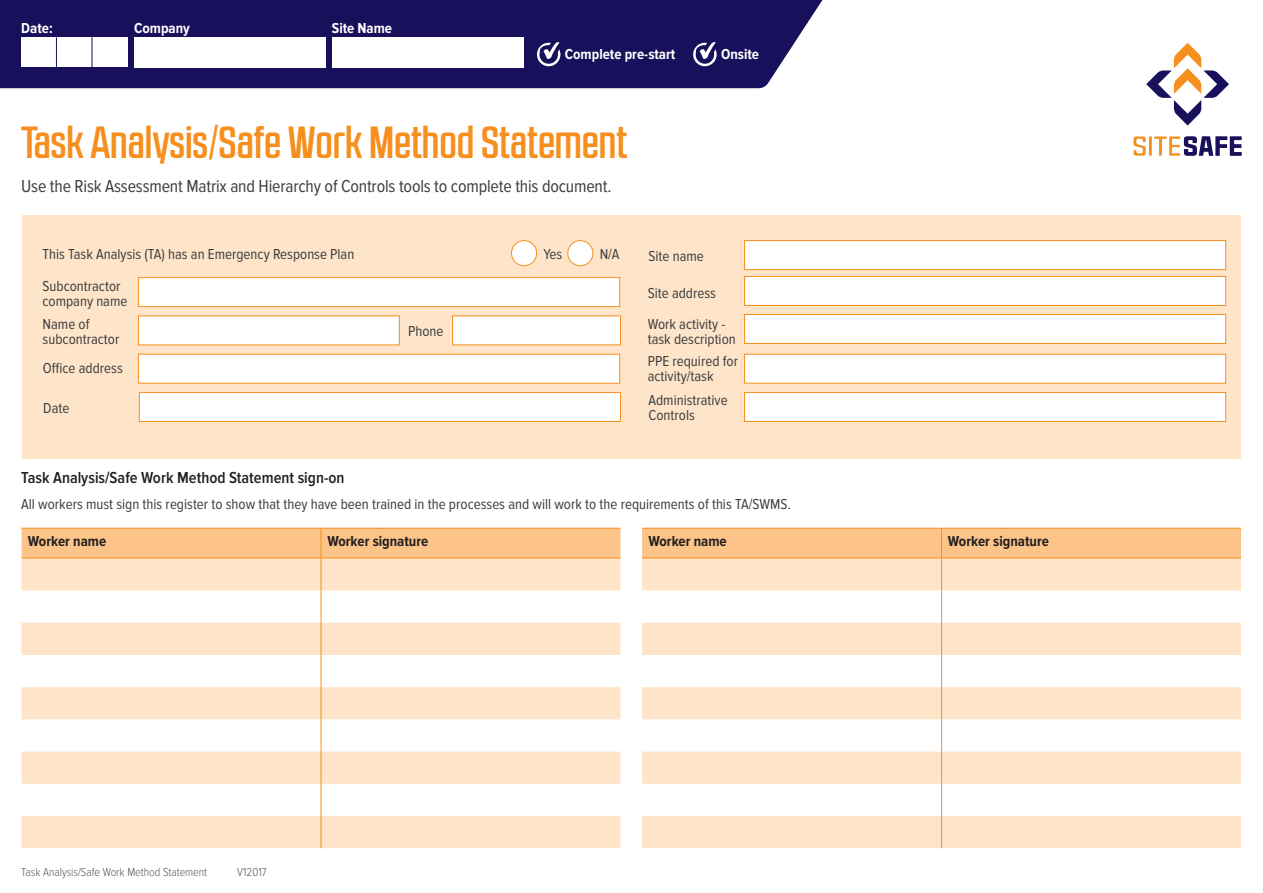
<style>
.page{position:relative;width:1263px;height:893px;background:#fff}
.page>*{position:absolute;margin:0;border:0;box-sizing:border-box;transform-origin:0 0}
.t1{font:500 45px "RB No 2.1 a";color:#f68f1e}
.Intro{font:18px "Proxima Nova Cond";letter-spacing:-.01em;color:#3e3e3f}
.t2{font:600 16.5px "Proxima Nova Cond";color:#231f20}
.Form_Body{font:15px/15px "Proxima Nova Cond";color:#3e3e3f}
.Form_Body_-_Table_He{font:700 15px "Proxima Nova Cond";color:#231f20}
.Form_Body-2{font:700 15px "Proxima Nova Cond";color:#fff}
.t3{font:300 12px "Proxima Nova Cond";color:#57585a}
</style>
<div class="page">
<div style="left:0;top:0;width:823px;height:88px;background:#18105a"></div>
<svg style="left:1133px;top:136px;width:13px;height:20px"></svg>
<hr style="left:1149px;top:136px;width:3px;height:20px;background:#f68f1e">
<svg style="left:1154px;top:136px;width:88px;height:20px"></svg>
<svg style="left:1146px;top:43px;width:83px;height:83px"></svg>
<div style="left:21px;top:37px;width:107px;height:30px;background:#fff"></div>
<hr style="left:56px;top:37px;width:1px;height:30px;background:#18105a">
<hr style="left:92px;top:37px;width:1px;height:30px;background:#18105a">
<div style="left:134px;top:37px;width:191px;height:30px;background:#fff"></div>
<div style="left:332px;top:37px;width:191px;height:30px;background:#fff"></div>
<div style="left:537px;top:43px;width:23px;height:23px;border:3px solid #fff;border-radius:50%"></div>
<svg style="left:536px;top:35px;width:31px;height:30px"></svg>
<div style="left:693px;top:43px;width:24px;height:23px;border:3px solid #fff;border-radius:50%"></div>
<svg style="left:693px;top:35px;width:30px;height:30px"></svg>
<div style="left:22px;top:215px;width:1219px;height:244px;background:#fee5c9"></div>
<div style="left:138px;top:277px;width:482px;height:30px;background:#fff;border:1px solid #f68f1e"></div>
<div style="left:744px;top:240px;width:482px;height:30px;background:#fff;border:1px solid #f68f1e"></div>
<div style="left:139px;top:392px;width:482px;height:30px;background:#fff;border:1px solid #f68f1e"></div>
<div style="left:744px;top:276px;width:482px;height:30px;background:#fff;border:1px solid #f68f1e"></div>
<div style="left:744px;top:314px;width:482px;height:30px;background:#fff;border:1px solid #f68f1e"></div>
<div style="left:744px;top:354px;width:482px;height:30px;background:#fff;border:1px solid #f68f1e"></div>
<div style="left:744px;top:392px;width:482px;height:30px;background:#fff;border:1px solid #f68f1e"></div>
<div style="left:138px;top:316px;width:262px;height:29px;background:#fff"></div>
<div style="left:452px;top:315px;width:169px;height:30px;background:#fff"></div>
<div style="left:138px;top:354px;width:482px;height:30px;background:#fff;border:1px solid #f68f1e"></div>
<div style="left:511px;top:241px;width:26px;height:25px;background:#fff;border-radius:50%"></div>
<div style="left:511px;top:240px;width:26px;height:26px;border:1px solid #f68f1e;border-radius:50%"></div>
<div style="left:568px;top:241px;width:25px;height:25px;background:#fff;border-radius:50%"></div>
<div style="left:567px;top:240px;width:26px;height:26px;border:1px solid #f68f1e;border-radius:50%"></div>
<svg style="left:22px;top:559px;width:598px;height:289px;fill:#fee5c9"></svg>
<hr style="left:22px;top:558px;width:299px;height:1px;background:#f68f1e">
<hr style="left:321px;top:558px;width:299px;height:1px;background:#f68f1e">
<div style="left:22px;top:528px;width:598px;height:30px;background:#fcc488"></div>
<hr style="left:321px;top:558px;width:1px;height:33px;background:#f68f1e">
<hr style="left:321px;top:591px;width:1px;height:32px;background:#f68f1e">
<hr style="left:321px;top:623px;width:1px;height:32px;background:#f68f1e">
<hr style="left:321px;top:655px;width:1px;height:32px;background:#f68f1e">
<hr style="left:321px;top:687px;width:1px;height:32px;background:#f68f1e">
<hr style="left:321px;top:719px;width:1px;height:33px;background:#f68f1e">
<hr style="left:321px;top:752px;width:1px;height:32px;background:#f68f1e">
<hr style="left:321px;top:784px;width:1px;height:32px;background:#f68f1e">
<hr style="left:321px;top:816px;width:1px;height:32px;background:#f68f1e">
<svg style="left:642px;top:559px;width:599px;height:289px;fill:#fee5c9"></svg>
<hr style="left:642px;top:558px;width:299px;height:1px;background:#f68f1e">
<hr style="left:941px;top:558px;width:300px;height:1px;background:#f68f1e">
<svg style="left:642px;top:528px;width:599px;height:30px;background:#fbc183"></svg>
<hr style="left:941px;top:558px;width:1px;height:33px;background:#f68f1e">
<hr style="left:941px;top:591px;width:1px;height:32px;background:#f68f1e">
<hr style="left:941px;top:623px;width:1px;height:32px;background:#f68f1e">
<hr style="left:941px;top:655px;width:1px;height:32px;background:#f68f1e">
<hr style="left:941px;top:687px;width:1px;height:32px;background:#f68f1e">
<hr style="left:941px;top:719px;width:1px;height:33px;background:#f68f1e">
<hr style="left:941px;top:752px;width:1px;height:32px;background:#f68f1e">
<hr style="left:941px;top:784px;width:1px;height:32px;background:#f68f1e">
<hr style="left:941px;top:816px;width:1px;height:32px;background:#f68f1e">
<div style="left:134px;top:38px;width:191px;height:30px;background:#fff"></div>
<div style="left:332px;top:38px;width:191px;height:30px;background:#fff"></div>
<p class="Form_Body-2" style="left:21px;top:20px;width:33px">Date:</p>
<p class="Form_Body-2" style="left:134px;top:20px;width:57px">Company</p>
<p class="Form_Body-2" style="left:332px;top:20px;width:62px">Site Name</p>
<p class="Form_Body-2" style="left:565px;top:46px;width:112px">Complete pre-start</p>
<p class="Form_Body-2" style="left:721px;top:46px;width:40px">Onsite</p>
<h1 class="t1" style="left:21px;top:117px;width:607px">Task Analysis/Safe Work Method Statement</h1>
<p class="Intro" style="left:21px;top:176px;width:592px">Use the Risk Assessment Matrix and Hierarchy of Controls tools to complete this document.</p>
<p class="Form_Body" style="left:43px;top:247px;width:313px">This Task Analysis (TA) has an Emergency Response Plan</p>
<p class="Form_Body" style="left:648px;top:249px;width:57px">Site name</p>
<p class="Form_Body" style="left:543px;top:247px;width:20px">Yes</p>
<p class="Form_Body" style="left:600px;top:247px;width:21px">N/A</p>
<p class="Form_Body" style="left:43px;top:279px;width:86px">Subcontractor company name</p>
<p class="Form_Body" style="left:43px;top:317px;width:78px">Name of subcontractor</p>
<p class="Form_Body" style="left:43px;top:361px;width:81px">Office address</p>
<p class="Form_Body" style="left:43px;top:401px;width:28px">Date</p>
<p class="Form_Body" style="left:408px;top:324px;width:37px">Phone</p>
<p class="Form_Body" style="left:648px;top:286px;width:70px">Site address</p>
<p class="Form_Body" style="left:648px;top:317px;width:90px">Work activity - task description</p>
<p class="Form_Body" style="left:648px;top:354px;width:92px">PPE required for activity/task</p>
<p class="Form_Body" style="left:648px;top:393px;width:81px">Administrative<br>Controls</p>
<h3 class="t2" style="left:21px;top:468px;width:325px">Task Analysis/Safe Work Method Statement sign-on</h3>
<p class="Form_Body" style="left:21px;top:497px;width:771px">All workers must sign this register to show that they have been trained in the processes and will work to the requirements of this TA/SWMS.</p>
<p class="Form_Body_-_Table_He" style="left:28px;top:533px;width:80px">Worker name</p>
<p class="Form_Body_-_Table_He" style="left:327px;top:533px;width:103px">Worker signature</p>
<p class="Form_Body_-_Table_He" style="left:648px;top:533px;width:80px">Worker name</p>
<p class="Form_Body_-_Table_He" style="left:948px;top:533px;width:103px">Worker signature</p>
<p class="t3" style="left:21px;top:866px;width:187px">Task Analysis/Safe Work Method Statement</p>
<p class="t3" style="left:237px;top:866px;width:31px">V12017</p>
</div>
